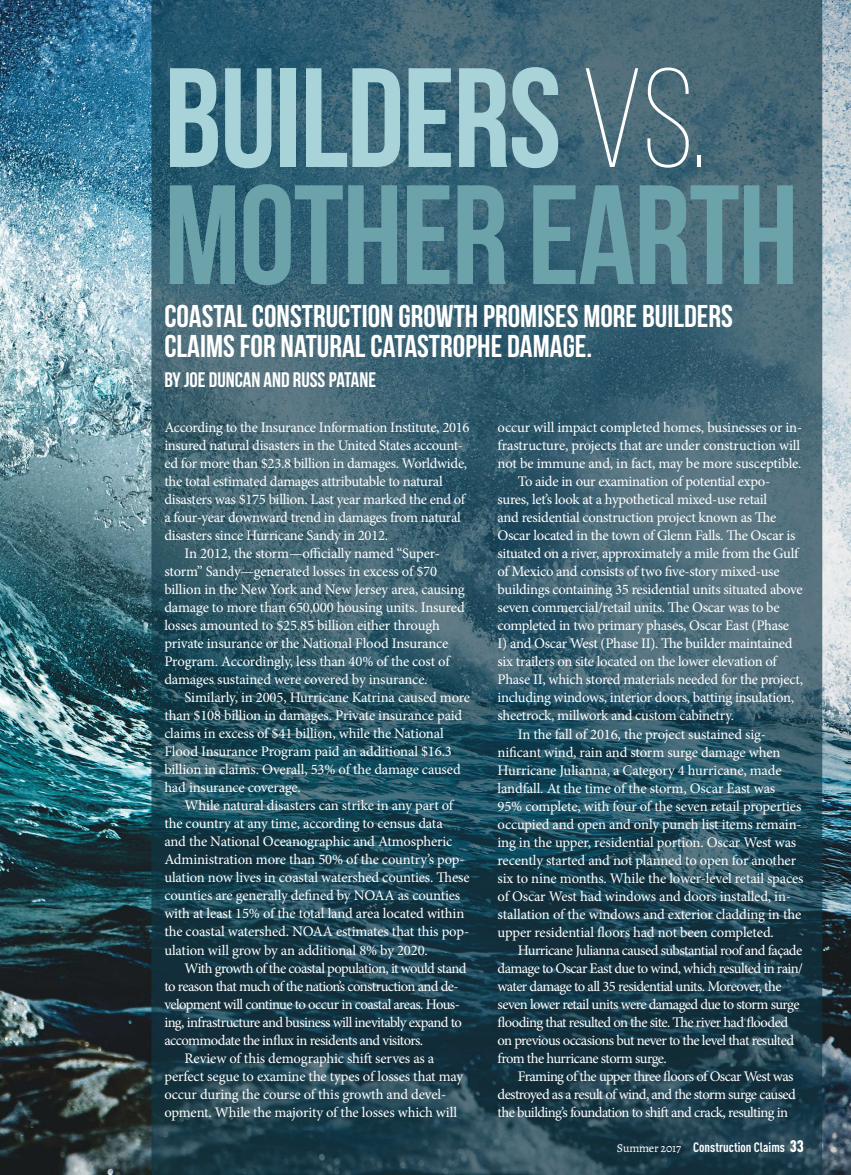
<style>
.page{position:relative;width:851px;height:1175px;background:#fff}
.page>*{position:absolute;margin:0;border:0;box-sizing:border-box;transform-origin:0 0}
.t1{font:700 141px/117px "Bebas Neue";letter-spacing:-.01em;color:#6ca3ab}
.t2{font:700 31.5px/30px "Bebas Neue";color:#fff}
.t3{font:700 21px "Bebas Neue";color:#fff}
.t4{font:14.7px "Minion Pro";letter-spacing:-.02em;color:#fff}
.t5{font:14.7px "Minion Pro";letter-spacing:-.045em;color:#fff}
.t6{font:14.7px "Minion Pro";letter-spacing:-.04em;color:#fff}
.t7{font:700 condensed 13.5px "DINOT";color:#fff}
.s1{color:#a7d3d9}
.s2{font-weight:300;color:#fff}
.s3{font-family:"Alegreya";font-weight:400;font-stretch:normal;font-size:12px}
.s4{font-weight:900;font-size:16.5px}
</style>
<div class="page">
<img style="left:0;top:0;width:850px;height:1174px">
<p class="t1" style="left:164px;top:60px;width:635px"><span class="s1">BUILDERS</span> <span class="s2">vs.<br></span>MOTHER EARTH</p>
<p class="t2" style="left:164px;top:301px;width:570px">COASTAL CONSTRUCTION GROWTH PROMISES MORE BUILDERS<br>CLAIMS FOR NATURAL CATASTROPHE DAMAGE.</p>
<p class="t3" style="left:164px;top:367px;width:213px">BY JOE DUNCAN AND RUSS PATANE</p>
<p class="t4" style="left:164px;top:422px;width:307px">According to the Insurance Information Institute, 2016</p>
<p class="t4" style="left:164px;top:440px;width:300px">insured natural disasters in the United States account-</p>
<p class="t4" style="left:164px;top:458px;width:304px">ed for more than $23.8 billion in damages. Worldwide,</p>
<p class="t4" style="left:164px;top:476px;width:280px">the total estimated damages attributable to natural</p>
<p class="t4" style="left:164px;top:494px;width:302px">disasters was $175 billion. Last year marked the end of</p>
<p class="t4" style="left:164px;top:512px;width:298px">a four-year downward trend in damages from natural</p>
<p class="t4" style="left:164px;top:530px;width:225px">disasters since Hurricane Sandy in 2012.</p>
<p class="t4" style="left:185px;top:548px;width:257px">In 2012, the storm—officially named “Super-</p>
<p class="t4" style="left:164px;top:566px;width:274px">storm” Sandy—generated losses in excess of $70</p>
<p class="t4" style="left:164px;top:584px;width:302px">billion in the New York and New Jersey area, causing</p>
<p class="t4" style="left:164px;top:602px;width:302px">damage to more than 650,000 housing units. Insured</p>
<p class="t4" style="left:164px;top:620px;width:277px">losses amounted to $25.85 billion either through</p>
<p class="t4" style="left:164px;top:638px;width:285px">private insurance or the National Flood Insurance</p>
<p class="t4" style="left:164px;top:656px;width:287px">Program. Accordingly, less than 40% of the cost of</p>
<p class="t4" style="left:164px;top:674px;width:265px">damages sustained were covered by insurance.</p>
<p class="t4" style="left:185px;top:692px;width:287px">Similarly, in 2005, Hurricane Katrina caused more</p>
<p class="t4" style="left:164px;top:710px;width:299px">than $108 billion in damages. Private insurance paid</p>
<p class="t4" style="left:164px;top:728px;width:281px">claims in excess of $41 billion, while the National</p>
<p class="t4" style="left:164px;top:746px;width:289px">Flood Insurance Program paid an additional $16.3</p>
<p class="t4" style="left:164px;top:764px;width:298px">billion in claims. Overall, 53% of the damage caused</p>
<p class="t4" style="left:164px;top:782px;width:138px">had insurance coverage.</p>
<p class="t4" style="left:185px;top:800px;width:270px">While natural disasters can strike in any part of</p>
<p class="t4" style="left:164px;top:818px;width:280px">the country at any time, according to census data</p>
<p class="t4" style="left:164px;top:836px;width:289px">and the National Oceanographic and Atmospheric</p>
<p class="t4" style="left:164px;top:854px;width:302px">Administration more than 50% of the country’s pop-</p>
<p class="t4" style="left:164px;top:872px;width:307px">ulation now lives in coastal watershed counties. These</p>
<p class="t4" style="left:164px;top:890px;width:297px">counties are generally defined by NOAA as counties</p>
<p class="t4" style="left:164px;top:908px;width:301px">with at least 15% of the total land area located within</p>
<p class="t4" style="left:164px;top:926px;width:306px">the coastal watershed. NOAA estimates that this pop-</p>
<p class="t4" style="left:164px;top:944px;width:265px">ulation will grow by an additional 8% by 2020.</p>
<p class="t5" style="left:185px;top:962px;width:283px">With growth of the coastal population, it would stand</p>
<p class="t5" style="left:164px;top:980px;width:296px">to reason that much of the nation’s construction and de-</p>
<p class="t6" style="left:164px;top:998px;width:297px">velopment will continue to occur in coastal areas. Hous-</p>
<p class="t6" style="left:164px;top:1016px;width:299px">ing, infrastructure and business will inevitably expand to</p>
<p class="t6" style="left:164px;top:1034px;width:260px">accommodate the influx in residents and visitors.</p>
<p class="t4" style="left:185px;top:1052px;width:251px">Review of this demographic shift serves as a</p>
<p class="t4" style="left:164px;top:1070px;width:300px">perfect segue to examine the types of losses that may</p>
<p class="t4" style="left:164px;top:1088px;width:283px">occur during the course of this growth and devel-</p>
<p class="t4" style="left:164px;top:1106px;width:294px">opment. While the majority of the losses which will</p>
<p class="t4" style="left:497px;top:422px;width:306px">occur will impact completed homes, businesses or in-</p>
<p class="t4" style="left:497px;top:440px;width:304px">frastructure, projects that are under construction will</p>
<p class="t4" style="left:497px;top:458px;width:305px">not be immune and, in fact, may be more susceptible.</p>
<p class="t4" style="left:518px;top:476px;width:254px">To aide in our examination of potential expo-</p>
<p class="t4" style="left:497px;top:494px;width:271px">sures, let’s look at a hypothetical mixed-use retail</p>
<p class="t4" style="left:497px;top:512px;width:280px">and residential construction project known as The</p>
<p class="t4" style="left:497px;top:530px;width:299px">Oscar located in the town of Glenn Falls. The Oscar is</p>
<p class="t4" style="left:497px;top:548px;width:302px">situated on a river, approximately a mile from the Gulf</p>
<p class="t4" style="left:497px;top:566px;width:283px">of Mexico and consists of two five-story mixed-use</p>
<p class="t4" style="left:497px;top:584px;width:307px">buildings containing 35 residential units situated above</p>
<p class="t4" style="left:497px;top:602px;width:283px">seven commercial/retail units. The Oscar was to be</p>
<p class="t4" style="left:497px;top:620px;width:293px">completed in two primary phases, Oscar East (Phase</p>
<p class="t4" style="left:497px;top:638px;width:296px">I) and Oscar West (Phase II). The builder maintained</p>
<p class="t4" style="left:497px;top:656px;width:281px">six trailers on site located on the lower elevation of</p>
<p class="t4" style="left:497px;top:674px;width:307px">Phase II, which stored materials needed for the project,</p>
<p class="t4" style="left:497px;top:692px;width:298px">including windows, interior doors, batting insulation,</p>
<p class="t4" style="left:497px;top:710px;width:238px">sheetrock, millwork and custom cabinetry.</p>
<p class="t4" style="left:518px;top:728px;width:250px">In the fall of 2016, the project sustained sig-</p>
<p class="t4" style="left:497px;top:746px;width:284px">nificant wind, rain and storm surge damage when</p>
<p class="t4" style="left:497px;top:764px;width:285px">Hurricane Julianna, a Category 4 hurricane, made</p>
<p class="t4" style="left:497px;top:782px;width:279px">landfall. At the time of the storm, Oscar East was</p>
<p class="t4" style="left:497px;top:800px;width:305px">95% complete, with four of the seven retail properties</p>
<p class="t4" style="left:497px;top:818px;width:306px">occupied and open and only punch list items remain-</p>
<p class="t4" style="left:497px;top:836px;width:300px">ing in the upper, residential portion. Oscar West was</p>
<p class="t4" style="left:497px;top:854px;width:300px">recently started and not planned to open for another</p>
<p class="t4" style="left:497px;top:872px;width:307px">six to nine months. While the lower-level retail spaces</p>
<p class="t4" style="left:497px;top:890px;width:295px">of Oscar West had windows and doors installed, in-</p>
<p class="t4" style="left:497px;top:908px;width:305px">stallation of the windows and exterior cladding in the</p>
<p class="t4" style="left:497px;top:926px;width:278px">upper residential floors had not been completed.</p>
<p class="t6" style="left:518px;top:944px;width:286px">Hurricane Julianna caused substantial roof and façade</p>
<p class="t5" style="left:497px;top:962px;width:307px">damage to Oscar East due to wind, which resulted in rain/</p>
<p class="t6" style="left:497px;top:980px;width:285px">water damage to all 35 residential units. Moreover, the</p>
<p class="t5" style="left:497px;top:998px;width:303px">seven lower retail units were damaged due to storm surge</p>
<p class="t6" style="left:497px;top:1016px;width:292px">flooding that resulted on the site. The river had flooded</p>
<p class="t5" style="left:497px;top:1034px;width:298px">on previous occasions but never to the level that resulted</p>
<p class="t5" style="left:497px;top:1052px;width:171px">from the hurricane storm surge.</p>
<p class="t5" style="left:518px;top:1070px;width:277px">Framing of the upper three floors of Oscar West was</p>
<p class="t5" style="left:497px;top:1088px;width:300px">destroyed as a result of wind, and the storm surge caused</p>
<p class="t6" style="left:497px;top:1106px;width:292px">the building’s foundation to shift and crack, resulting in</p>
<p class="t7" style="left:617px;top:1139px;width:188px"><span class="s3">Summer 2017</span> Construction Claims <span class="s4">33</span></p>
</div>
